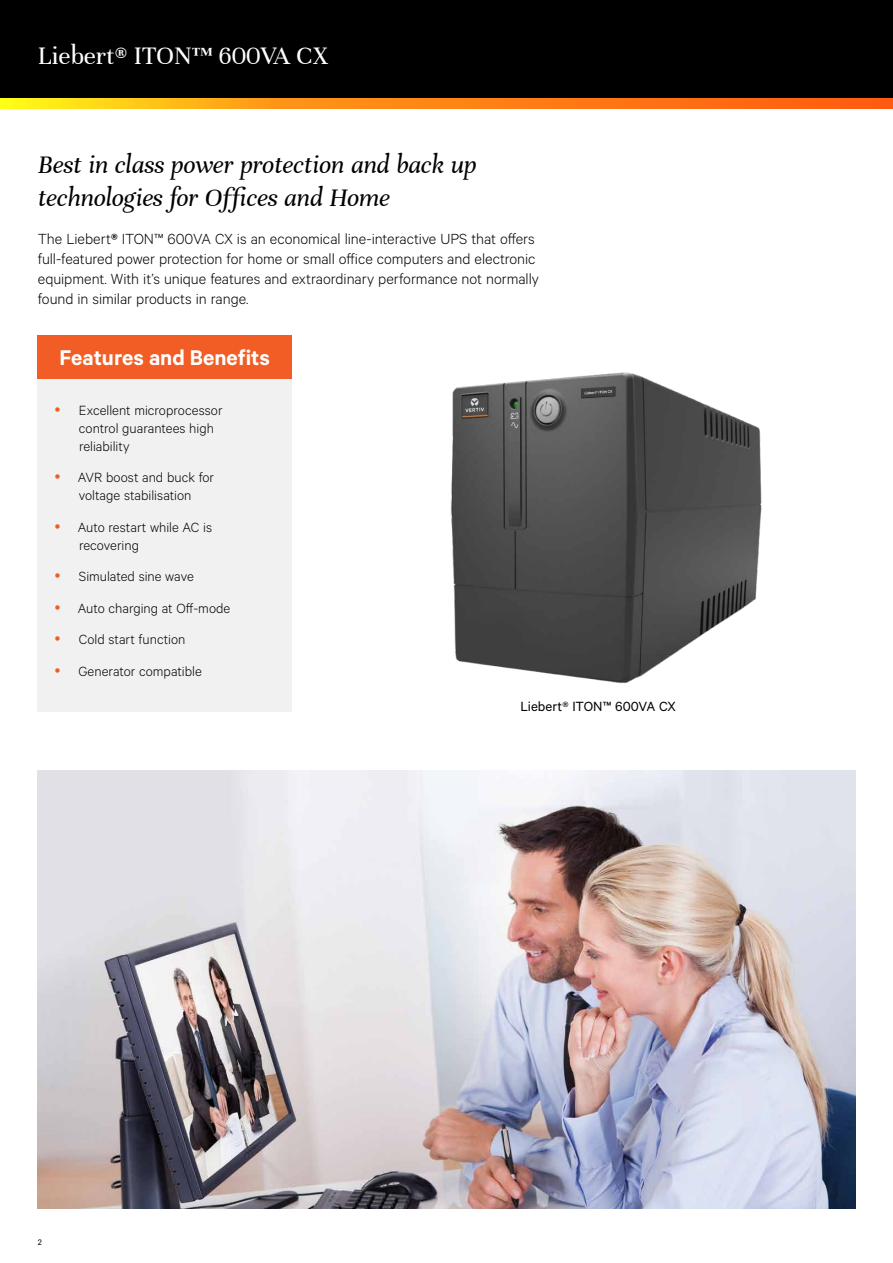
<style>
.page{position:relative;width:893px;height:1263px;background:#fff}
.page>*{position:absolute;margin:0;border:0;box-sizing:border-box;transform-origin:0 0}
.t1{font:italic 27px/33px "Unna";letter-spacing:-.005em;color:#000}
.t2{font:27px "Unna";color:#fff}
.t3{font:600 24px "Calibre";color:#fff}
.t4{font:300 16.5px/19.8px "Calibre";letter-spacing:-.005em;color:#000}
.t5{font:300 15px/18px "Calibre";color:#000}
.t6{font:15px "Calibre";color:#000}
.t7{font:9px "Calibre";color:#000}
.s1{font-weight:600}
</style>
<div class="page">
<div style="left:0;top:0;width:893px;height:108px;background:#000"></div>
<svg style="left:0;top:98px;width:893px;height:11px;background:#ff9014"></svg>
<div style="left:38px;top:379px;width:254px;height:332px;background:#f1f1f2"></div>
<div style="left:38px;top:335px;width:254px;height:44px;background:#f15d24"></div>
<img style="left:38px;top:770px;width:818px;height:439px">
<img style="left:450px;top:372px;width:312px;height:311px">
<h1 class="t2" style="left:38px;top:40px;width:292px">Liebert® ITON™ 600VA CX</h1>
<h1 class="t1" style="left:38px;top:148px;width:440px">Best in class power protection and back up technologies for Offices and Home</h1>
<p class="t4" style="left:38px;top:229px;width:503px">The Liebert<span class="s1">®</span> ITON™ 600VA CX is an economical line-interactive UPS that offers full-featured power protection for home or small office computers and electronic equipment. With it’s unique features and extraordinary performance not normally found in similar products in range.</p>
<h2 class="t3" style="left:60px;top:343px;width:212px">Features and Benefits</h2>
<p class="t5" style="left:79px;top:400px;width:145px">Excellent microprocessor control guarantees high reliability</p>
<p class="t5" style="left:78px;top:468px;width:138px">AVR boost and buck for voltage stabilisation</p>
<p class="t5" style="left:78px;top:517px;width:136px">Auto restart while AC is recovering</p>
<p class="t5" style="left:78px;top:560px;width:154px;line-height:31.5px">Simulated sine wave<br>Auto charging at Off-mode<br>Cold start function<br>Generator compatible</p>
<p class="t7" style="left:38px;top:1236px;width:6px">2</p>
<p class="t6" style="left:520px;top:698px;width:157px">Liebert® ITON™ 600VA CX</p>
</div>
